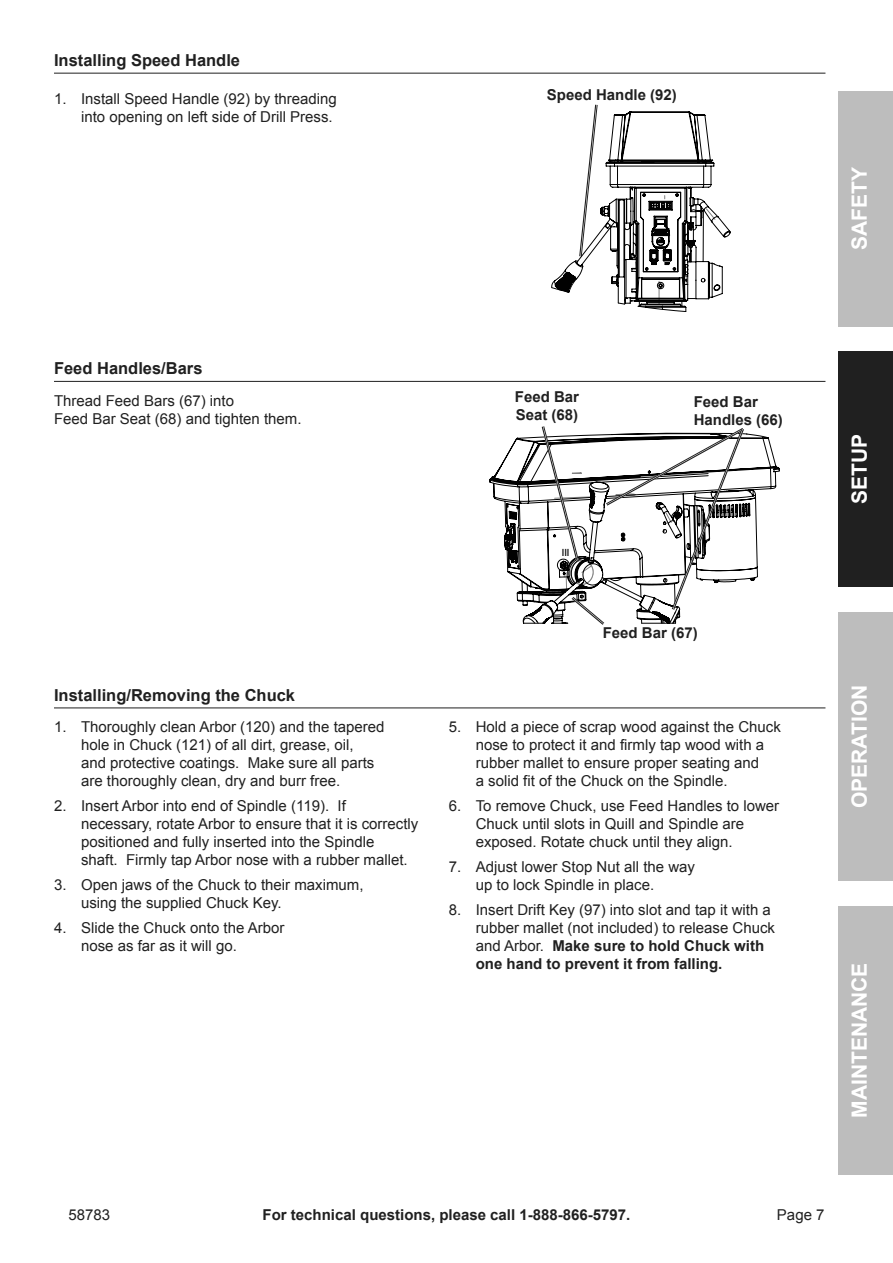
<style>
.page{position:relative;width:893px;height:1263px;background:#fff}
.page>*{position:absolute;margin:0;border:0;box-sizing:border-box;transform-origin:0 0}
.t1{font:700 21px "Arial";color:#fff}
.Subtopic{font:700 16.5px "Arial";color:#202020}
.Paragraph{font:15px/18px "Arial";color:#202020}
.t2{font:700 15px/18px "Arial";color:#202020}
.t3{font:9.3px "HYSW Long Fang Song G Bpc EUC H";color:#010101}
.s1{font-weight:700}
</style>
<div class="page">
<div style="left:839px;top:91px;width:54px;height:236px;background:#bdbdbd"></div>
<div style="left:839px;top:612px;width:54px;height:269px;background:#bdbdbd"></div>
<div style="left:839px;top:906px;width:54px;height:269px;background:#bdbdbd"></div>
<div style="left:839px;top:352px;width:54px;height:235px;background:#202020"></div>
<hr style="left:54px;top:73px;width:771px;height:1px;background:#202020">
<svg style="left:551px;top:104px;width:179px;height:208px"></svg>
<hr style="left:54px;top:381px;width:771px;height:1px;background:#202020">
<svg style="left:489px;top:433px;width:291px;height:191px"></svg>
<svg style="left:524px;top:426px;width:222px;height:199px"></svg>
<hr style="left:54px;top:707px;width:771px;height:1px;background:#202020">
<p class="Subtopic" style="left:54px;top:49px;width:188px">Installing Speed Handle</p>
<p class="Paragraph" style="left:54px;top:90px;width:284px;text-align:right">1. Install Speed Handle (92) by threading into opening on left side of Drill Press.</p>
<p class="t2" style="left:547px;top:86px;width:132px">Speed Handle (92)</p>
<h1 class="t1" style="left:846px;top:250px;width:84px;rotate:-90deg">Saf ety</h1>
<p class="Subtopic" style="left:54px;top:358px;width:150px">Feed Handles/Bars</p>
<p class="Paragraph" style="left:54px;top:392px;width:249px">Thread Feed Bars (67) into<br>Feed Bar Seat (68) and tighten them.</p>
<p class="t2" style="left:515px;top:388px;width:66px">Feed Bar<br>Seat (68)</p>
<p class="t2" style="left:694px;top:393px;width:91px">Feed Bar<br>Handles (66)</p>
<p class="Subtopic" style="left:54px;top:684px;width:243px">Installing/Removing the Chuck</p>
<p class="Paragraph" style="left:81px;top:718px;width:305px;text-indent:-27px">1. Thoroughly clean Arbor (120) and the tapered hole in Chuck (121) of all dirt, grease, oil,<br>and protective coatings. Make sure all parts are thoroughly clean, dry and burr free.</p>
<p class="Paragraph" style="left:81px;top:797px;width:339px;text-indent:-27px">2. Insert Arbor into end of Spindle (119). If necessary, rotate Arbor to ensure that it is correctly positioned and fully inserted into the Spindle<br>shaft. Firmly tap Arbor nose with a rubber mallet.</p>
<p class="Paragraph" style="left:81px;top:876px;width:284px;text-indent:-27px">3. Open jaws of the Chuck to their maximum, using the supplied Chuck Key.</p>
<p class="Paragraph" style="left:81px;top:918px;width:205px;text-indent:-27px">4. Slide the Chuck onto the Arbor nose as far as it will go.</p>
<p class="t3" style="left:562px;top:547px;width:9px">III</p>
<p class="t2" style="left:603px;top:624px;width:97px">Feed Bar (67)</p>
<p class="Paragraph" style="left:476px;top:718px;width:307px;text-indent:-27px">5. Hold a piece of scrap wood against the Chuck nose to protect it and firmly tap wood with a rubber mallet to ensure proper seating and<br>a solid fit of the Chuck on the Spindle.</p>
<p class="Paragraph" style="left:476px;top:797px;width:305px;text-indent:-27px">6. To remove Chuck, use Feed Handles to lower<br>Chuck until slots in Quill and Spindle are exposed. Rotate chuck until they align.</p>
<p class="Paragraph" style="left:476px;top:858px;width:221px;text-indent:-27px">7. Adjust lower Stop Nut all the way up to lock Spindle in place.</p>
<p class="Paragraph" style="left:476px;top:900px;width:301px;text-indent:-27px">8. Insert Drift Key (97) into slot and tap it with a rubber mallet (not included) to release Chuck and Arbor. <span class="s1">Make sure to hold Chuck with one hand to prevent it from falling.</span></p>
<h1 class="t1" style="left:846px;top:504px;width:69px;rotate:-90deg">SETUP</h1>
<h1 class="t1" style="left:846px;top:808px;width:125px;rotate:-90deg">Operation</h1>
<h1 class="t1" style="left:846px;top:1118px;width:157px;rotate:-90deg">Maintenance</h1>
<p class="Paragraph" style="left:68px;top:1206px;width:43px">58783</p>
<p class="t2" style="left:263px;top:1206px;width:369px">For technical questions, please call 1-888-866-5797.</p>
<p class="Paragraph" style="left:777px;top:1206px;width:49px">Page 7</p>
</div>
